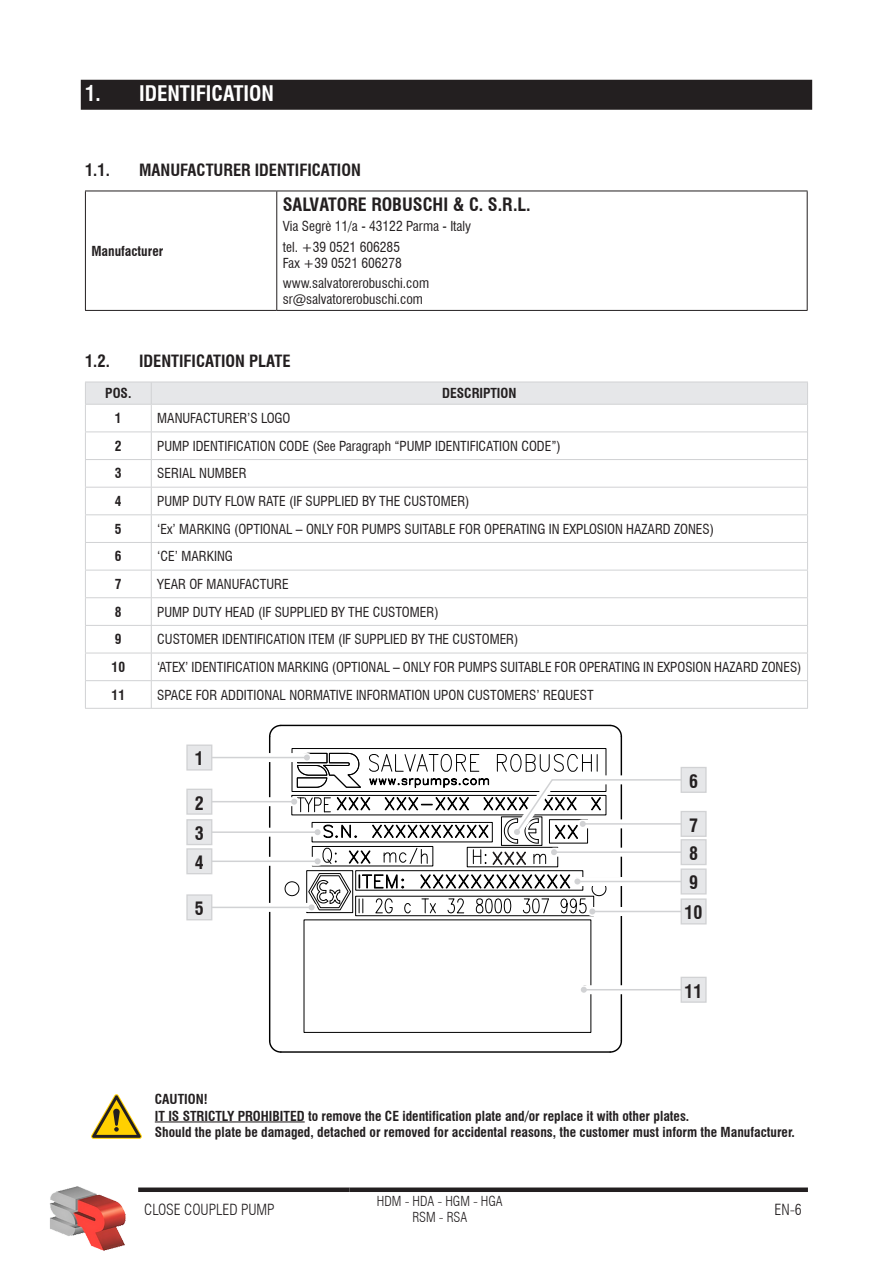
<style>
.page{position:relative;width:893px;height:1263px;background:#fff}
.page>*{position:absolute;margin:0;border:0;box-sizing:border-box;transform-origin:0 0}
.t1{font:23.55px/42.6px "Roman S IV25";color:#231f20}
.t2{font:23.1px/30.6px "Roman S IV25";color:#231f20;text-align:justify;scale:1.14 1}
.t3{font:23.1px "Roman S IV25";color:#231f20}
.t4{font:700 condensed 21px "Swiss 721 BT";color:#fff}
.Testo_tabelle{font:700 condensed 18px "Swiss 721 BT";color:#231f20}
.Corpo_testo{font:700 condensed 18px "Swiss 721 BT";color:#231f20}
.t5{font:700 condensed 16.5px "Swiss 721 BT";color:#231f20}
.t6{font:300 condensed 15px "Swiss 721 BT";color:#231f20}
.Corpo_testo-2{font:condensed 13.5px "Swiss 721 BT";color:#231f20}
.Corpo_testo-3{font:700 condensed 13.5px "Swiss 721 BT";color:#231f20}
.Testo_tabelle-2{font:condensed 13.5px "Swiss 721 BT";color:#231f20}
.t7{font:300 condensed 13.5px/16.2px "Swiss 721 BT";color:#231f20;text-align:center}
.Testo_tabelle-3{font:700 condensed 13.5px "Swiss 721 BT";color:#231f20}
</style>
<div class="page">
<div style="left:138px;top:1187px;width:212px;height:5px;background:#231f20"></div>
<div style="left:350px;top:1187px;width:180px;height:5px;background:#231f20"></div>
<div style="left:530px;top:1187px;width:278px;height:5px;background:#231f20"></div>
<img style="left:50px;top:1186px;width:76px;height:65px">
<div style="left:81px;top:80px;width:731px;height:30px;background:#231f20"></div>
<hr style="left:85px;top:191px;width:192px;height:1px;background:#231f20">
<hr style="left:85px;top:191px;width:1px;height:119px;background:#231f20">
<hr style="left:277px;top:191px;width:530px;height:1px;background:#231f20">
<hr style="left:276px;top:191px;width:1px;height:119px;background:#231f20">
<hr style="left:807px;top:191px;width:1px;height:119px;background:#231f20">
<hr style="left:85px;top:310px;width:192px;height:1px;background:#231f20">
<hr style="left:277px;top:310px;width:530px;height:1px;background:#231f20">
<hr style="left:85px;top:708px;width:66px;height:1px;background:#d1d2d4">
<svg style="left:85px;top:382px;width:723px;height:326px"></svg>
<hr style="left:151px;top:708px;width:657px;height:1px;background:#d1d2d4">
<svg style="left:284px;top:881px;width:16px;height:15px"></svg>
<svg style="left:359px;top:899px;width:4px;height:14px"></svg>
<svg style="left:375px;top:898px;width:18px;height:15px"></svg>
<svg style="left:404px;top:903px;width:7px;height:10px"></svg>
<svg style="left:610px;top:1039px;width:13px;height:14px"></svg>
<hr style="left:621px;top:737px;width:1px;height:304px;background:#000">
<svg style="left:609px;top:724px;width:14px;height:14px"></svg>
<hr style="left:281px;top:725px;width:329px;height:1px;background:#000">
<svg style="left:269px;top:724px;width:13px;height:14px"></svg>
<hr style="left:269px;top:737px;width:1px;height:304px;background:#000">
<svg style="left:269px;top:1039px;width:12px;height:14px"></svg>
<hr style="left:281px;top:1051px;width:329px;height:2px;background:#000">
<svg style="left:359px;top:874px;width:46px;height:14px"></svg>
<div style="left:292px;top:748px;width:314px;height:44px;border:1px solid #000"></div>
<div style="left:355px;top:870px;width:228px;height:20px;border:1px solid #000"></div>
<div style="left:306px;top:870px;width:47px;height:43px;border:1px solid #000"></div>
<div style="left:355px;top:896px;width:239px;height:20px;border:1px solid #000"></div>
<div style="left:304px;top:919px;width:287px;height:114px;border:1px solid #000"></div>
<svg style="left:212px;top:903px;width:100px;height:9px"></svg>
<div style="left:209px;top:857px;width:109px;height:9px;background:#fff"></div>
<svg style="left:212px;top:753px;width:55px;height:9px"></svg>
<svg style="left:607px;top:877px;width:74px;height:9px"></svg>
<div style="left:591px;top:907px;width:110px;height:9px;background:#fff"></div>
<svg style="left:583px;top:985px;width:98px;height:9px"></svg>
<svg style="left:212px;top:797px;width:55px;height:9px"></svg>
<hr style="left:200px;top:907px;width:112px;height:1px;background:#d1d2d4">
<svg style="left:308px;top:873px;width:43px;height:37px"></svg>
<hr style="left:206px;top:860px;width:112px;height:2px;background:#d1d2d4">
<hr style="left:206px;top:831px;width:112px;height:2px;background:#d1d2d4">
<hr style="left:195px;top:757px;width:112px;height:1px;background:#d1d2d4">
<hr style="left:577px;top:881px;width:112px;height:1px;background:#d1d2d4">
<hr style="left:592px;top:911px;width:112px;height:1px;background:#d1d2d4">
<svg style="left:420px;top:874px;width:187px;height:40px"></svg>
<hr style="left:584px;top:989px;width:112px;height:1px;background:#d1d2d4">
<svg style="left:581px;top:987px;width:6px;height:6px"></svg>
<hr style="left:195px;top:801px;width:99px;height:1px;background:#d1d2d4">
<svg style="left:267px;top:753px;width:414px;height:112px"></svg>
<div style="left:186px;top:894px;width:26px;height:26px;background:#e6e7e9;border:1px solid #d1d2d4"></div>
<div style="left:186px;top:848px;width:26px;height:26px;background:#e6e7e9;border:1px solid #d1d2d4"></div>
<div style="left:186px;top:819px;width:26px;height:26px;background:#e6e7e9;border:1px solid #d1d2d4"></div>
<div style="left:186px;top:744px;width:26px;height:26px;background:#e6e7e9;border:1px solid #d1d2d4"></div>
<div style="left:681px;top:767px;width:26px;height:26px;background:#e6e7e9;border:1px solid #d1d2d4"></div>
<div style="left:681px;top:811px;width:26px;height:26px;background:#e6e7e9;border:1px solid #d1d2d4"></div>
<div style="left:681px;top:839px;width:26px;height:26px;background:#e6e7e9;border:1px solid #d1d2d4"></div>
<div style="left:681px;top:868px;width:26px;height:26px;background:#e6e7e9;border:1px solid #d1d2d4"></div>
<div style="left:681px;top:898px;width:26px;height:26px;background:#e6e7e9;border:1px solid #d1d2d4"></div>
<div style="left:681px;top:977px;width:26px;height:26px;background:#e6e7e9;border:1px solid #d1d2d4"></div>
<div style="left:186px;top:789px;width:26px;height:26px;background:#e6e7e9;border:1px solid #d1d2d4"></div>
<svg style="left:91px;top:1094px;width:51px;height:45px"></svg>
<hr style="left:155px;top:1121px;width:150px;height:1px;background:#231f20">
<p class="t4" style="left:85px;top:81px;width:190px">1. IDENTIFICATION</p>
<p class="t5" style="left:85px;top:160px;width:26px">1.1.</p>
<p class="t5" style="left:139px;top:160px;width:223px">MANUFACTURER IDENTIFICATION</p>
<p class="Testo_tabelle-3" style="left:91px;top:243px;width:73px">Manufacturer</p>
<p class="Testo_tabelle" style="left:283px;top:193px;width:21px">Salvatore</p>
<p class="Testo_tabelle" style="left:371px;top:193px;width:21px">Robuschi</p>
<p class="Testo_tabelle" style="left:453px;top:193px;width:80px">&amp; C. S.r.l.</p>
<p class="Testo_tabelle-2" style="left:283px;top:218px;width:190px">Via Segrè 11/a - 43122 Parma - Italy</p>
<p class="Testo_tabelle-2" style="left:283px;top:239px;width:119px">tel. +39 0521 606285</p>
<p class="Testo_tabelle-2" style="left:283px;top:255px;width:121px">Fax +39 0521 606278</p>
<p class="Testo_tabelle-2" style="left:283px;top:275px;width:148px">www.salvatorerobuschi.com</p>
<p class="Testo_tabelle-2" style="left:283px;top:291px;width:142px">sr@salvatorerobuschi.com</p>
<p class="t5" style="left:85px;top:351px;width:26px">1.2.</p>
<p class="t5" style="left:139px;top:351px;width:153px">IDENTIFICATION PLATE</p>
<p class="Corpo_testo-3" style="left:105px;top:385px;width:28px">POS.</p>
<p class="Corpo_testo-3" style="left:442px;top:385px;width:76px">DESCRIPTION</p>
<p class="Corpo_testo-3" style="left:115px;top:410px;width:8px">1</p>
<p class="Corpo_testo-2" style="left:157px;top:410px;width:135px">MANUFACTURER’S LOGO</p>
<p class="Corpo_testo-3" style="left:115px;top:438px;width:8px">2</p>
<p class="Corpo_testo-2" style="left:157px;top:438px;width:405px">PUMP IDENTIFICATION CODE (See Paragraph “PUMP IDENTIFICATION CODE”)</p>
<p class="Corpo_testo-3" style="left:115px;top:465px;width:8px">3</p>
<p class="Corpo_testo-2" style="left:157px;top:465px;width:91px">SERIAL NUMBER</p>
<p class="Corpo_testo-3" style="left:115px;top:493px;width:8px">4</p>
<p class="Corpo_testo-2" style="left:157px;top:493px;width:314px">PUMP DUTY FLOW RATE (IF SUPPLIED BY THE CUSTOMER)</p>
<p class="Corpo_testo-3" style="left:115px;top:521px;width:8px">5</p>
<p class="Corpo_testo-2" style="left:157px;top:521px;width:558px">‘Ex’ MARKING (OPTIONAL – ONLY FOR PUMPS SUITABLE FOR OPERATING IN EXPLOSION HAZARD ZONES)</p>
<p class="Corpo_testo-3" style="left:115px;top:548px;width:8px">6</p>
<p class="Corpo_testo-2" style="left:157px;top:548px;width:77px">‘CE’ MARKING</p>
<p class="Corpo_testo-3" style="left:115px;top:576px;width:8px">7</p>
<p class="Corpo_testo-2" style="left:157px;top:576px;width:133px">YEAR OF MANUFACTURE</p>
<p class="Corpo_testo-3" style="left:115px;top:604px;width:8px">8</p>
<p class="Corpo_testo-2" style="left:157px;top:604px;width:283px">PUMP DUTY HEAD (IF SUPPLIED BY THE CUSTOMER)</p>
<p class="Corpo_testo-3" style="left:115px;top:631px;width:8px">9</p>
<p class="Corpo_testo-2" style="left:157px;top:631px;width:363px">CUSTOMER IDENTIFICATION ITEM (IF SUPPLIED BY THE CUSTOMER)</p>
<p class="Corpo_testo-3" style="left:112px;top:659px;width:15px">10</p>
<p class="Corpo_testo-2" style="left:157px;top:659px;width:646px">‘ATEX’ IDENTIFICATION MARKING (OPTIONAL – ONLY FOR PUMPS SUITABLE FOR OPERATING IN EXPOSION HAZARD ZONES)</p>
<p class="Corpo_testo-3" style="left:112px;top:687px;width:15px">11</p>
<p class="Corpo_testo-2" style="left:157px;top:687px;width:438px">SPACE FOR ADDITIONAL NORMATIVE INFORMATION UPON CUSTOMERS’ REQUEST</p>
<p class="Corpo_testo" style="left:195px;top:748px;width:10px">1</p>
<p class="t2" style="left:187px;top:785px;width:13px">2<br>3<br>4</p>
<p class="t3" style="left:187px;top:893px;width:13px">5</p>
<p class="Corpo_testo" style="left:195px;top:792px;width:10px">2</p>
<p class="Corpo_testo" style="left:195px;top:823px;width:10px">3</p>
<p class="Corpo_testo" style="left:195px;top:852px;width:10px">4</p>
<p class="Corpo_testo" style="left:195px;top:898px;width:10px">5</p>
<p class="t1" style="left:687px;top:757px;width:14px">6<br>7</p>
<p class="t1" style="left:687px;top:837px;width:14px;line-height:26.5px">8<br>9</p>
<p class="t1" style="left:687px;top:890px;width:26px">10</p>
<p class="Corpo_testo" style="left:689px;top:770px;width:10px">6</p>
<p class="Corpo_testo" style="left:689px;top:814px;width:10px">7</p>
<p class="Corpo_testo" style="left:689px;top:843px;width:10px">8</p>
<p class="Corpo_testo" style="left:689px;top:872px;width:10px">9</p>
<p class="Corpo_testo" style="left:685px;top:902px;width:19px">10</p>
<p class="t1" style="left:687px;top:967px;width:26px">11</p>
<p class="Corpo_testo" style="left:685px;top:980px;width:19px">11</p>
<p class="Corpo_testo-3" style="left:155px;top:1091px;width:54px">CAUTION!</p>
<p class="Corpo_testo-3" style="left:155px;top:1108px;width:536px">IT IS STRICTLY PROHIBITED to remove the CE identification plate and/or replace it with other plates.</p>
<p class="Corpo_testo-3" style="left:155px;top:1124px;width:641px">Should the plate be damaged, detached or removed for accidental reasons, the customer must inform the Manufacturer.</p>
<p class="t6" style="left:144px;top:1200px;width:132px">CLOSE COUPLED PUMP</p>
<p class="t7" style="left:377px;top:1193px;width:127px">HDM - HDA - HGM - HGA<br>RSM - RSA</p>
<p class="t6" style="left:775px;top:1200px;width:29px">EN-6</p>
</div>
